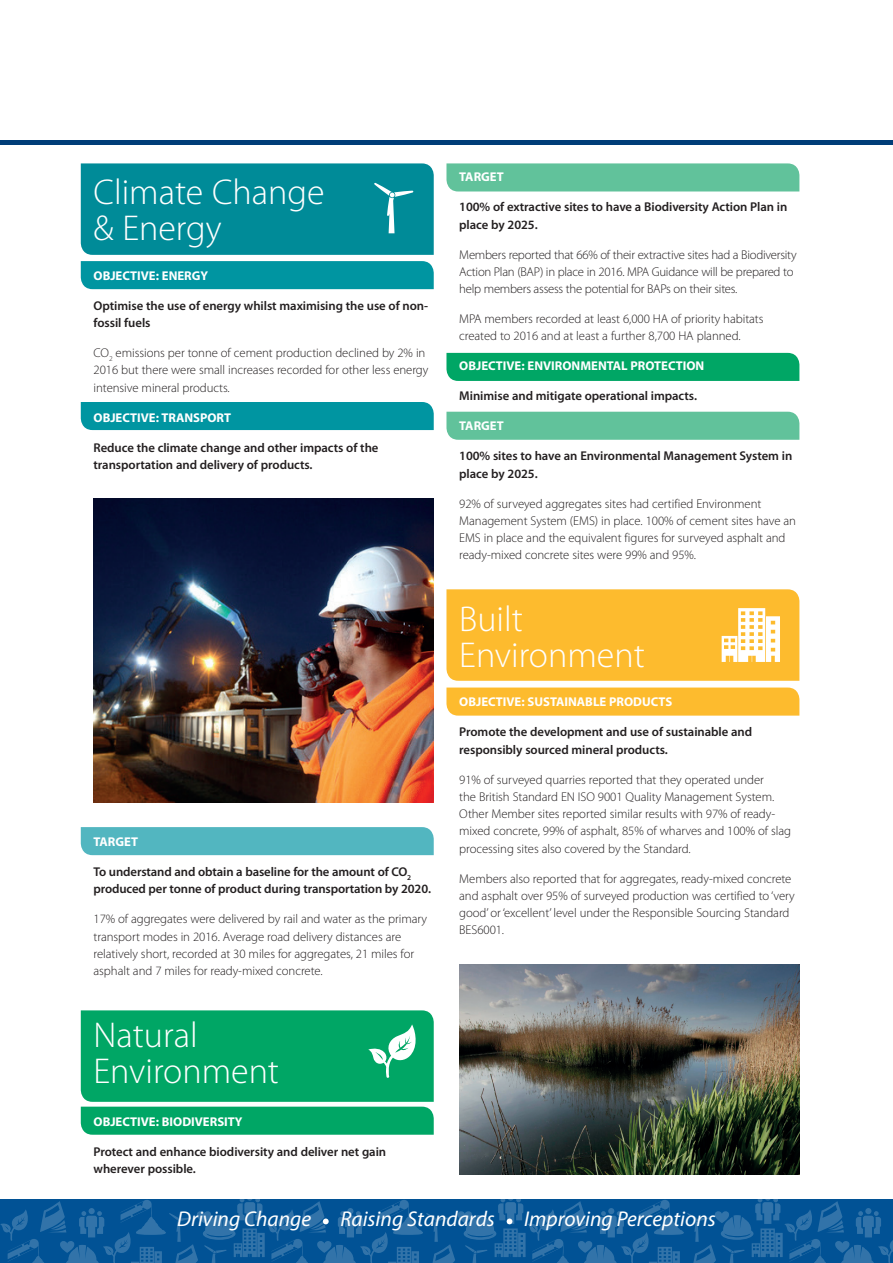
<style>
.page{position:relative;width:893px;height:1263px;background:#fff}
.page>*{position:absolute;margin:0;border:0;box-sizing:border-box;transform-origin:0 0}
.t1{font:300 36px/36px "Myriad Pro";color:#fff}
.t2{font:italic 21.45px "Myriad Pro";color:#fff}
.t3{font:300 12.75px/17.2px "Myriad Pro";letter-spacing:-.005em;color:#231f20}
.t4{font:600 12.75px/17.2px "Myriad Pro";letter-spacing:-.005em;color:#231f20}
.t5{font:700 12.75px "Myriad Pro";color:#fff}
</style>
<div class="page">
<div style="left:81px;top:261px;width:353px;height:28px;background:#0095a1"></div>
<div style="left:81px;top:402px;width:353px;height:28px;background:#0095a1"></div>
<div style="left:81px;top:163px;width:353px;height:92px;background:#008b98"></div>
<div style="left:0;top:140px;width:893px;height:5px;background:#003d78"></div>
<svg style="left:0;top:1199px;width:893px;height:64px;background:#0f5c9b"></svg>
<div style="left:446px;top:353px;width:353px;height:28px;background:#00a665"></div>
<div style="left:446px;top:412px;width:353px;height:28px;background:#61c29b"></div>
<div style="left:446px;top:163px;width:353px;height:28px;background:#61c29b"></div>
<svg style="left:81px;top:1010px;width:353px;height:125px;background:#10ab6e"></svg>
<svg style="left:446px;top:687px;width:353px;height:29px;background:#fdbd36"></svg>
<img style="left:94px;top:499px;width:340px;height:304px">
<div style="left:81px;top:827px;width:353px;height:28px;background:#52b6c0"></div>
<img style="left:459px;top:964px;width:340px;height:211px">
<svg style="left:446px;top:589px;width:353px;height:92px;background:#fdbf3c"></svg>
<h1 class="t1" style="left:94px;top:174px;width:233px">Climate Change &amp; Energy</h1>
<p class="t5" style="left:94px;top:267px;width:116px">OBJECTIVE: ENERGY</p>
<p class="t4" style="left:94px;top:297px;width:336px">Optimise the use of energy whilst maximising the use of non&shy;fossil fuels</p>
<p class="t3" style="left:94px;top:344px;width:336px">CO<sub>2</sub> emissions per tonne of cement production declined by 2% in<br>2016 but there were small increases recorded for other less energy intensive mineral products.</p>
<p class="t5" style="left:94px;top:409px;width:139px">OBJECTIVE: TRANSPORT</p>
<p class="t4" style="left:94px;top:438px;width:286px">Reduce the climate change and other impacts of the transportation and delivery of products.</p>
<p class="t5" style="left:94px;top:833px;width:46px">TARGET</p>
<p class="t4" style="left:94px;top:863px;width:339px">To understand and obtain a baseline for the amount of CO<sub>2 </sub>produced per tonne of product during transportation by 2020.</p>
<p class="t3" style="left:94px;top:911px;width:335px">17% of aggregates were delivered by rail and water as the primary transport modes in 2016. Average road delivery distances are relatively short, recorded at 30 miles for aggregates, 21 miles for asphalt and 7 miles for ready-mixed concrete.</p>
<h1 class="t1" style="left:94px;top:1017px;width:187px">Natural<br>Environment</h1>
<p class="t5" style="left:94px;top:1113px;width:151px">OBJECTIVE: BIODIVERSITY</p>
<p class="t4" style="left:94px;top:1142px;width:294px">Protect and enhance biodiversity and deliver net gain wherever possible.</p>
<p class="t5" style="left:459px;top:169px;width:46px">TARGET</p>
<p class="t4" style="left:459px;top:198px;width:330px">100% of extractive sites to have a Biodiversity Action Plan in place by 2025.</p>
<p class="t3" style="left:459px;top:246px;width:339px">Members reported that 66% of their extractive sites had a Biodiversity<br>Action Plan (BAP) in place in 2016. MPA Guidance will be prepared to help members assess the potential for BAPs on their sites.</p>
<p class="t3" style="left:459px;top:310px;width:306px">MPA members recorded at least 6,000 HA of priority habitats created to 2016 and at least a further 8,700 HA planned.</p>
<p class="t5" style="left:459px;top:358px;width:247px">OBJECTIVE: ENVIRONMENTAL PROTECTION</p>
<p class="t4" style="left:459px;top:387px;width:239px">Minimise and mitigate operational impacts.</p>
<p class="t5" style="left:459px;top:418px;width:46px">TARGET</p>
<p class="t4" style="left:459px;top:447px;width:335px">100% sites to have an Environmental Management System in place by 2025.</p>
<p class="t3" style="left:459px;top:495px;width:338px">92% of surveyed aggregates sites had certified Environment Management System (EMS) in place. 100% of cement sites have an EMS in place and the equivalent figures for surveyed asphalt and ready-mixed concrete sites were 99% and 95%.</p>
<h1 class="t1" style="left:459px;top:602px;width:187px">Built<br>Environment</h1>
<p class="t5" style="left:459px;top:694px;width:215px">OBJECTIVE: SUSTAINABLE PRODUCTS</p>
<p class="t4" style="left:459px;top:723px;width:294px">Promote the development and use of sustainable and responsibly sourced mineral products.</p>
<p class="t3" style="left:459px;top:771px;width:333px">91% of surveyed quarries reported that they operated under<br>the British Standard EN ISO 9001 Quality Management System.<br>Other Member sites reported similar results with 97% of ready&shy;mixed concrete, 99% of asphalt, 85% of wharves and 100% of slag processing sites also covered by the Standard.</p>
<p class="t3" style="left:459px;top:870px;width:337px">Members also reported that for aggregates, ready-mixed concrete and asphalt over 95% of surveyed production was certified to ‘very good’ or ‘excellent’ level under the Responsible Sourcing Standard BES6001.</p>
<h2 class="t2" style="left:177px;top:1206px;width:135px">Driving Change</h2>
<h2 class="t2" style="left:340px;top:1206px;width:156px">Raising Standards</h2>
<h2 class="t2" style="left:524px;top:1206px;width:193px">Improving Perceptions</h2>
</div>
